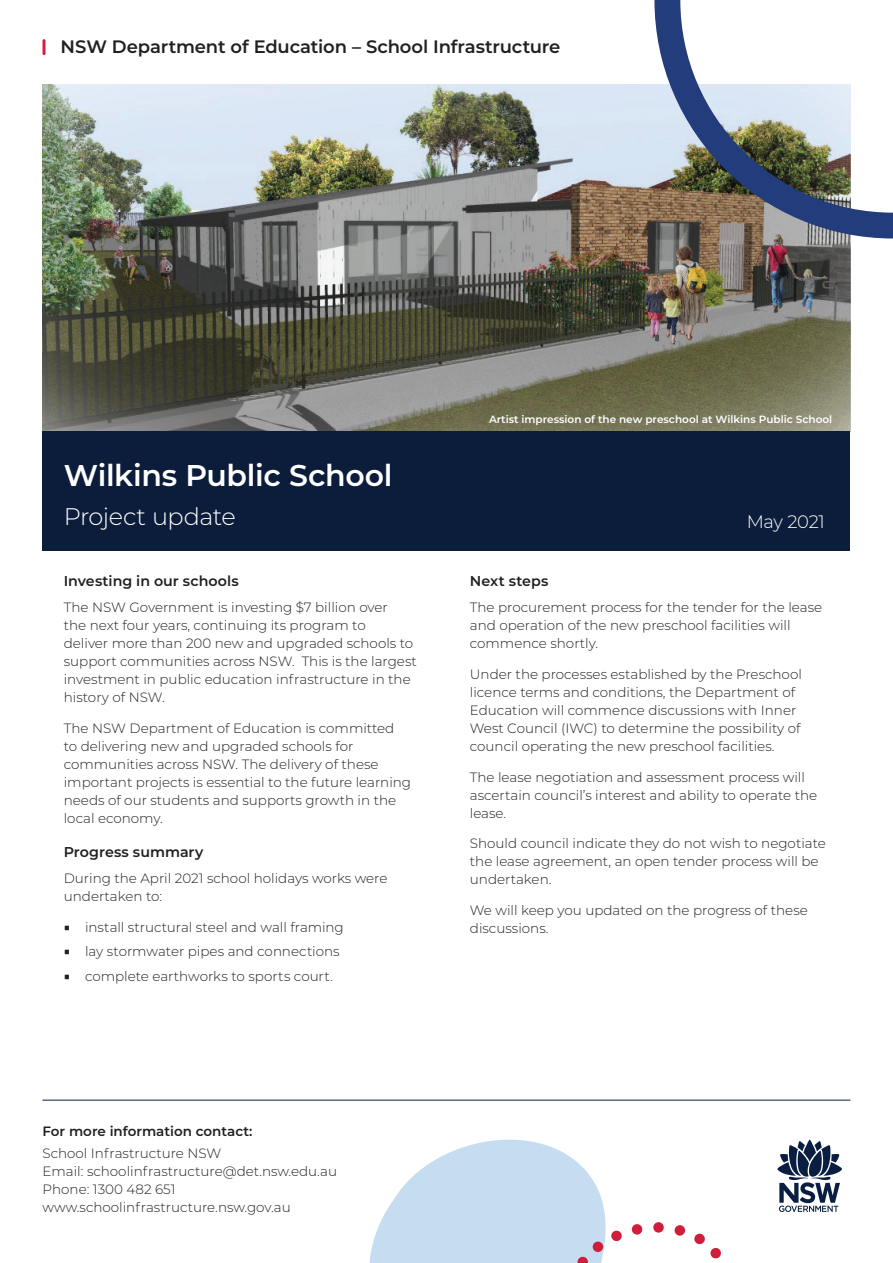
<style>
.page{position:relative;width:893px;height:1263px;background:#fff}
.page>*{position:absolute;margin:0;border:0;box-sizing:border-box;transform-origin:0 0}
.t1{font:600 30px "Montserrat";letter-spacing:-.01em;color:#fff}
.t2{font:300 24px "Montserrat";letter-spacing:-.02em;color:#fff}
.t3{font:600 18px "Montserrat";letter-spacing:-.005em;color:#231f20}
.t4{font:300 18px "Montserrat";letter-spacing:-.025em;color:#fff}
.t5{font:600 14.25px "Montserrat";color:#231f20}
.t6{font:300 13.5px/18px "Montserrat";color:#231f20}
.t7{font:600 13.5px "Montserrat";color:#231f20}
.t8{font:600 10.5px "Montserrat";color:#fff}
.s1{font-size:11.55px}
</style>
<div class="page">
<svg style="left:369px;top:1139px;width:237px;height:124px;fill:#c6dcf0"></svg>
<svg style="left:632px;top:1224px;width:11px;height:11px"></svg>
<svg style="left:675px;top:1225px;width:11px;height:11px"></svg>
<svg style="left:611px;top:1230px;width:11px;height:12px"></svg>
<svg style="left:577px;top:1241px;width:27px;height:22px"></svg>
<svg style="left:694px;top:1233px;width:27px;height:26px"></svg>
<div style="left:653px;top:1222px;width:11px;height:11px;background:#cf1e3b;border-radius:50%"></div>
<svg style="left:777px;top:1140px;width:65px;height:72px"></svg>
<hr style="left:43px;top:39px;width:3px;height:16px;background:#d61d46;border-radius:2px">
<hr style="left:43px;top:1100px;width:807px;height:1px;background:#0c1c3b">
<img style="left:43px;top:84px;width:807px;height:347px">
<div style="left:43px;top:431px;width:807px;height:119px;background:#0c1c3b"></div>
<svg style="left:654px;top:0;width:239px;height:238px"></svg>
<h3 class="t3" style="left:61px;top:34px;width:501px">NSW Department of Education – School Infrastructure</h3>
<p class="t8" style="left:489px;top:412px;width:345px">Artist impression of the new preschool at Wilkins Public School</p>
<h1 class="t1" style="left:64px;top:454px;width:330px">Wilkins Public School</h1>
<h2 class="t2" style="left:64px;top:501px;width:173px">Project update</h2>
<h3 class="t4" style="left:747px;top:510px;width:79px">May 2021</h3>
<p class="t5" style="left:64px;top:570px;width:176px">Investing in our schools</p>
<p class="t6" style="left:64px;top:598px;width:355px">The NSW Government is investing $7 billion over<br>the next four years, continuing its program to<br>deliver more than 200 new and upgraded schools to support communities across NSW. This is the largest investment in public education infrastructure in the history of NSW.</p>
<p class="t6" style="left:64px;top:719px;width:349px">The NSW Department of Education is committed to delivering new and upgraded schools for communities across NSW. The delivery of these important projects is essential to the future learning needs of our students and supports growth in the local economy.</p>
<p class="t5" style="left:64px;top:841px;width:141px">Progress summary</p>
<p class="t6" style="left:64px;top:869px;width:325px">During the April 2021 school holidays works were undertaken to:</p>
<p class="t6" style="left:64px;top:918px;width:282px"><span class="s1">■</span> install structural steel and wall framing</p>
<p class="t6" style="left:64px;top:942px;width:277px"><span class="s1">■</span> lay stormwater pipes and connections</p>
<p class="t6" style="left:64px;top:966px;width:270px"><span class="s1">■</span> complete earthworks to sports court.</p>
<p class="t5" style="left:470px;top:570px;width:80px">Next steps</p>
<p class="t6" style="left:470px;top:598px;width:354px">The procurement process for the tender for the lease and operation of the new preschool facilities will commence shortly.</p>
<p class="t6" style="left:470px;top:665px;width:333px">Under the processes established by the Preschool licence terms and conditions, the Department of Education will commence discussions with Inner West Council (IWC) to determine the possibility of council operating the new preschool facilities.</p>
<p class="t6" style="left:470px;top:767px;width:349px">The lease negotiation and assessment process will ascertain council’s interest and ability to operate the lease.</p>
<p class="t6" style="left:470px;top:834px;width:358px">Should council indicate they do not wish to negotiate the lease agreement, an open tender process will be undertaken.</p>
<p class="t6" style="left:470px;top:901px;width:339px">We will keep you updated on the progress of these discussions.</p>
<p class="t7" style="left:43px;top:1121px;width:211px">For more information contact:</p>
<p class="t6" style="left:43px;top:1144px;width:296px">School Infrastructure NSW<br>Email: schoolinfrastructure@det.nsw.edu.au Phone: 1300 482 651 www.schoolinfrastructure.nsw.gov.au</p>
</div>
